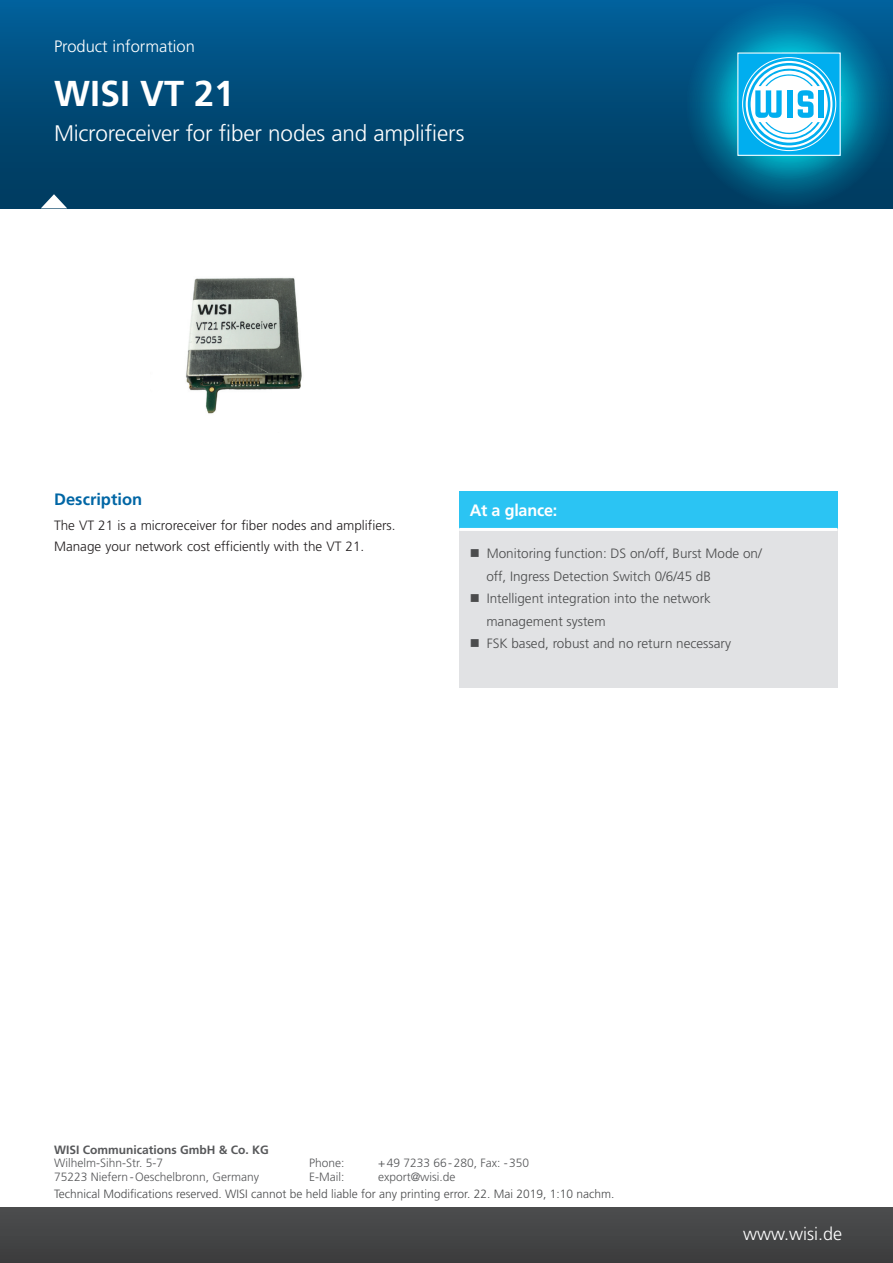
<style>
.page{position:relative;width:893px;height:1263px;background:#fff}
.page>*{position:absolute;margin:0;border:0;box-sizing:border-box;transform-origin:0 0}
.t1{font:700 36px "Frutiger LT Std";color:#fff}
.t2{font:300 22.5px "Frutiger LT Std";letter-spacing:-.01em;color:#fff}
.t3{font:300 18px "Frutiger LT Std";color:#fff}
.t4{font:300 16.5px "Frutiger LT Std";color:#fff}
.t5{font:700 16.5px "Frutiger LT Std";color:#0166a5}
.t6{font:700 16.5px "Frutiger LT Std";letter-spacing:-.01em;color:#fff}
.t7{font:300 13.5px/22.5px "Frutiger LT Std";color:#4b4c4d}
.t8{font:300 13.5px/21px "Frutiger LT Std";color:#231f20}
.t9{font:300 12px "Frutiger LT Std";color:#57585a}
.t10{font:300 12px "Frutiger LT Std";color:#4b4c4d}
.t11{font:700 12px "Frutiger LT Std";color:#57585a}
</style>
<div class="page">
<div style="left:0;top:0;width:893px;height:208px;background:linear-gradient(to bottom,#015e97,#00385b)"></div>
<div style="left:685px;top:2px;width:208px;height:205px;background:linear-gradient(to bottom,#01659c,#004163);border-radius:50%"></div>
<svg style="left:698px;top:13px;width:182px;height:182px;background:#006790"></svg>
<svg style="left:711px;top:29px;width:156px;height:150px;background:#0993b2"></svg>
<div style="left:738px;top:53px;width:102px;height:102px;background:#00aeef"></div>
<svg style="left:742px;top:57px;width:94px;height:94px"></svg>
<svg style="left:743px;top:58px;width:92px;height:92px"></svg>
<svg style="left:746px;top:61px;width:86px;height:87px"></svg>
<svg style="left:748px;top:63px;width:82px;height:82px"></svg>
<div style="left:751px;top:66px;width:77px;height:77px;background:#fff;border-radius:50%"></div>
<div style="left:819px;top:90px;width:5px;height:28px;background:#00aeef"></div>
<svg style="left:755px;top:68px;width:65px;height:73px"></svg>
<div style="left:0;top:1208px;width:893px;height:55px;background:#454647"></div>
<svg style="left:41px;top:194px;width:26px;height:14px"></svg>
<img style="left:186px;top:277px;width:116px;height:137px">
<div style="left:459px;top:491px;width:378px;height:38px;background:#2bc4f3"></div>
<div style="left:459px;top:529px;width:378px;height:159px;background:#e1e2e4"></div>
<hr style="left:459px;top:528px;width:378px;height:3px;background:#fff">
<p class="t4" style="left:54px;top:37px;width:142px">Product information</p>
<h1 class="t1" style="left:54px;top:73px;width:182px">WISI VT 21</h1>
<h2 class="t2" style="left:54px;top:120px;width:412px">Microreceiver for fiber nodes and amplifiers</h2>
<p class="t5" style="left:54px;top:489px;width:90px">Description</p>
<p class="t8" style="left:54px;top:515px;width:343px">The VT 21 is a microreceiver for fiber nodes and amplifiers.<br>Manage your network cost efficiently with the VT 21.</p>
<p class="t6" style="left:470px;top:501px;width:89px">At a glance:</p>
<p class="t7" style="left:486px;top:542px;width:277px">Monitoring function: DS on/off, Burst Mode on/ off, Ingress Detection Switch 0/6/45 dB Intelligent integration into the network management system<br>FSK based, robust and no return necessary</p>
<p class="t11" style="left:54px;top:1142px;width:216px">WISI Communications GmbH &amp; Co. KG</p>
<p class="t9" style="left:54px;top:1156px;width:111px">Wilhelm-Sihn-Str. 5-7</p>
<p class="t9" style="left:309px;top:1156px;width:37px">Phone:</p>
<p class="t9" style="left:378px;top:1156px;width:153px">+49 7233 66-280, Fax: -350</p>
<p class="t9" style="left:54px;top:1170px;width:207px">75223 Niefern-Oeschelbronn, Germany</p>
<p class="t9" style="left:309px;top:1170px;width:37px">E-Mail:</p>
<p class="t9" style="left:378px;top:1170px;width:79px">export@wisi.de</p>
<p class="t10" style="left:54px;top:1187px;width:562px">Technical Modifications reserved. WISI cannot be held liable for any printing error. 22. Mai 2019, 1:10 nachm.</p>
<h3 class="t3" style="left:743px;top:1224px;width:101px">www.wisi.de</h3>
</div>
